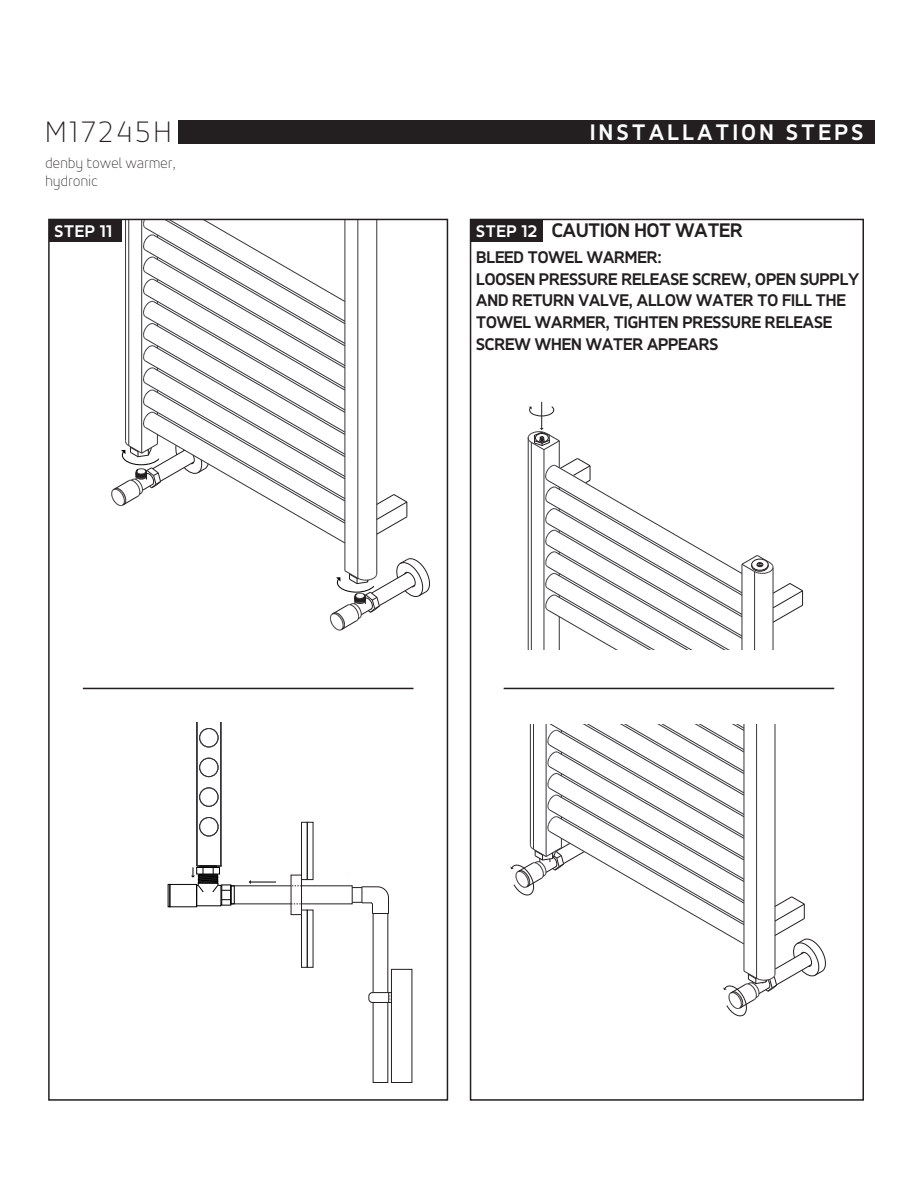
<style>
.page{position:relative;width:918px;height:1188px;background:#fff}
.page>*{position:absolute;margin:0;border:0;box-sizing:border-box;transform-origin:0 0}
.t1{font:100 31.5px "Accord Alternate";letter-spacing:.12em;color:#231f20}
.t2{font:700 24px "Accord Alternate";letter-spacing:.15em;color:#fff}
.t3{font:700 21px "Accord Alternate";color:#231f20}
.t4{font:700 18px/21.6px "Accord Alternate";color:#231f20}
.t5{font:700 18px "Accord Alternate";letter-spacing:.04em;color:#fff}
.t6{font:100 15px "Accord Alternate";letter-spacing:.03em;color:#231f20}
</style>
<div class="page">
<div style="left:470px;top:219px;width:394px;height:882px;border:2px solid #231f20"></div>
<div style="left:178px;top:120px;width:697px;height:24px;background:#231f20"></div>
<svg style="left:528px;top:402px;width:275px;height:247px"></svg>
<svg style="left:510px;top:724px;width:316px;height:293px"></svg>
<div style="left:49px;top:219px;width:73px;height:23px;background:#231f20"></div>
<div style="left:471px;top:219px;width:72px;height:23px;background:#231f20"></div>
<svg style="left:376px;top:494px;width:32px;height:41px"></svg>
<hr style="left:345px;top:220px;width:1px;height:351px;background:#363539">
<svg style="left:330px;top:557px;width:100px;height:74px"></svg>
<hr style="left:358px;top:220px;width:1px;height:358px;background:#363539">
<hr style="left:377px;top:220px;width:1px;height:354px;background:#363539">
<svg style="left:111px;top:220px;width:234px;height:323px"></svg>
<div style="left:200px;top:728px;width:18px;height:19px;border:1px solid #363539;border-radius:50%"></div>
<div style="left:200px;top:758px;width:18px;height:19px;border:1px solid #363539;border-radius:50%"></div>
<div style="left:200px;top:788px;width:18px;height:18px;border:1px solid #363539;border-radius:50%"></div>
<div style="left:200px;top:817px;width:18px;height:19px;border:1px solid #363539;border-radius:50%"></div>
<hr style="left:221px;top:723px;width:1px;height:143px;background:#363539">
<hr style="left:197px;top:723px;width:1px;height:143px;background:#363539">
<div style="left:301px;top:910px;width:6px;height:57px;border:1px solid #231f20"></div>
<div style="left:307px;top:910px;width:6px;height:57px;border:1px solid #231f20"></div>
<div style="left:301px;top:822px;width:6px;height:58px;border:1px solid #231f20"></div>
<div style="left:307px;top:822px;width:6px;height:58px;border:1px solid #231f20"></div>
<div style="left:391px;top:969px;width:21px;height:114px;border:1px solid #231f20"></div>
<hr style="left:373px;top:914px;width:1px;height:79px;background:#231f20">
<hr style="left:388px;top:914px;width:1px;height:79px;background:#231f20">
<svg style="left:352px;top:887px;width:37px;height:27px"></svg>
<svg style="left:369px;top:992px;width:23px;height:11px"></svg>
<div style="left:291px;top:875px;width:11px;height:40px;border:1px solid #231f20"></div>
<div style="left:168px;top:884px;width:2px;height:23px;border:1px solid #050504"></div>
<div style="left:170px;top:884px;width:27px;height:23px;border:1px solid #050504"></div>
<svg style="left:191px;top:866px;width:40px;height:40px"></svg>
<svg style="left:249px;top:880px;width:27px;height:4px"></svg>
<hr style="left:83px;top:688px;width:330px;height:1px;background:#231f20">
<hr style="left:504px;top:688px;width:330px;height:1px;background:#231f20">
<p class="t1" style="left:45px;top:114px;width:127px">M17245H</p>
<p class="t2" style="left:590px;top:118px;width:275px">INSTALLATION STEPS</p>
<p class="t6" style="left:45px;top:154px;width:132px">denby towel warmer,</p>
<p class="t6" style="left:45px;top:172px;width:54px">hydronic</p>
<p class="t3" style="left:552px;top:218px;width:192px">CAUTION HOT WATER</p>
<p class="t4" style="left:476px;top:247px;width:187px">BLEED TOWEL WARMER:</p>
<p class="t4" style="left:476px;top:268px;width:385px">LOOSEN PRESSURE RELEASE SCREW, OPEN SUPPLY AND RETURN VALVE, ALLOW WATER TO FILL THE TOWEL WARMER, TIGHTEN PRESSURE RELEASE SCREW WHEN WATER APPEARS</p>
<p class="t5" style="left:55px;top:221px;width:59px">STEP 11</p>
<p class="t5" style="left:476px;top:221px;width:62px">STEP 12</p>
</div>
